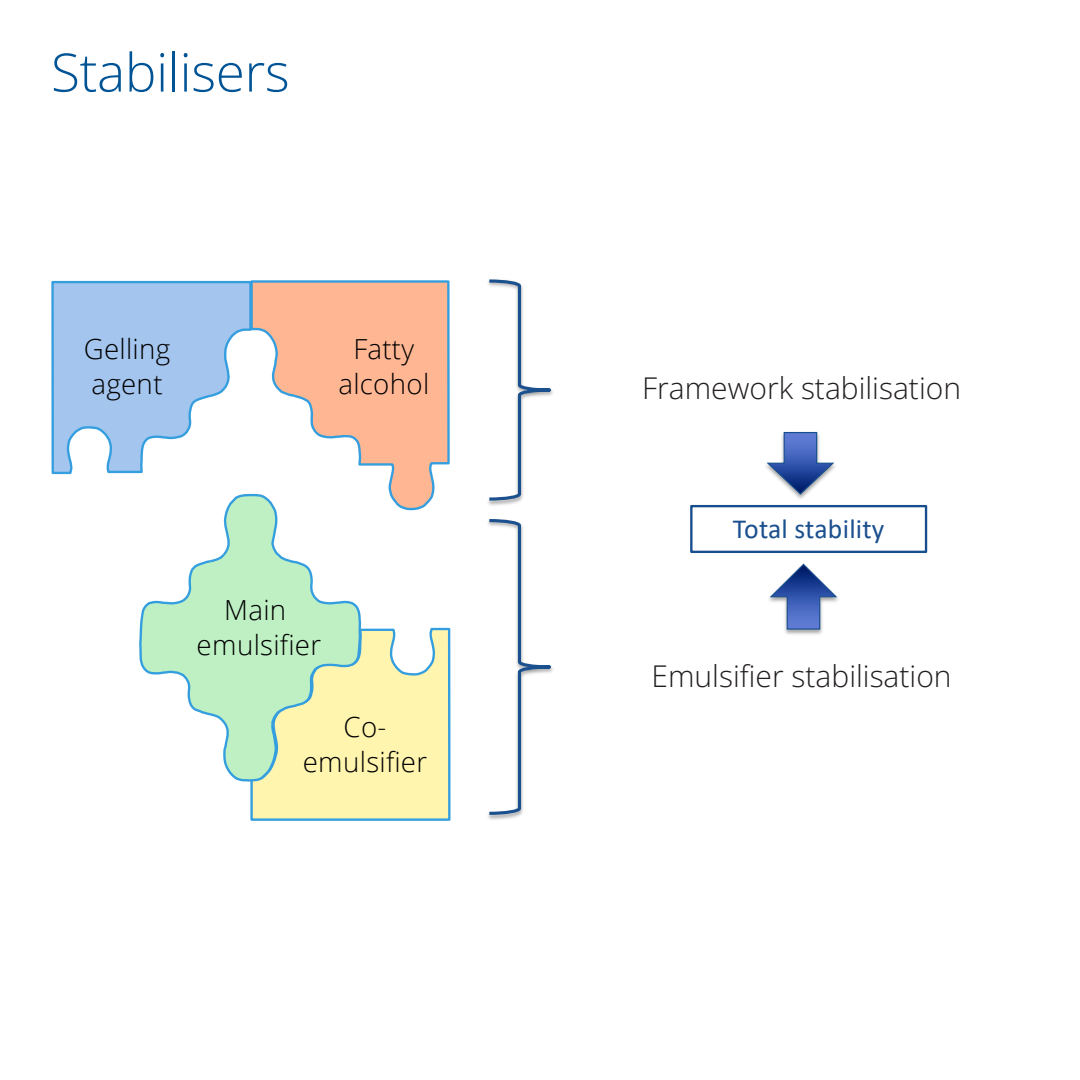
<style>
.page{position:relative;width:1080px;height:1080px;background:#fff}
.page>*{position:absolute;margin:0;border:0;box-sizing:border-box;transform-origin:0 0}
.Lauftext{font:53px "Open Sans";letter-spacing:-.005em;color:#005495}
.Lauftext-2{font:30px "Open Sans";color:#231f20}
.t1{font:300 27.7px/35px "Open Sans";letter-spacing:.01em;color:#000;text-align:center}
.t2{font:27.7px "Calibri";letter-spacing:.005em;color:#1b508e}
</style>
<div class="page">
<img style="left:488px;top:502px;width:30px;height:4px">
<svg style="left:488px;top:279px;width:65px;height:223px"></svg>
<svg style="left:51px;top:280px;width:400px;height:541px"></svg>
<svg style="left:249px;top:280px;width:202px;height:231px"></svg>
<img style="left:488px;top:816px;width:31px;height:4px">
<svg style="left:488px;top:519px;width:65px;height:297px"></svg>
<div style="left:690px;top:505px;width:237px;height:48px;border:2px solid #174e8e"></div>
<svg style="left:766px;top:431px;width:69px;height:65px"></svg>
<img style="left:785px;top:630px;width:38px;height:5px">
<svg style="left:769px;top:563px;width:69px;height:67px"></svg>
<p class="Lauftext" style="left:51px;top:36px;width:240px">Stabilisers</p>
<p class="t1" style="left:84px;top:330px;width:88px;line-height:35.4px;text-align:left">Gelling agent</p>
<p class="t1" style="left:338px;top:330px;width:92px;line-height:35.4px">Fatty alcohol</p>
<p class="t1" style="left:197px;top:592px;width:126px">Main emulsifier</p>
<p class="t1" style="left:303px;top:709px;width:126px">Co&shy;emulsifier</p>
<p class="Lauftext-2" style="left:642px;top:368px;width:320px">Framework stabilisation</p>
<p class="t1" style="left:620px;top:371px;width:301px">Framework stabilisation</p>
<p class="t2" style="left:733px;top:509px;width:153px">Total stability</p>
<p class="t1" style="left:630px;top:647px;width:284px">Emulsifier stabilisation</p>
<p class="Lauftext-2" style="left:652px;top:656px;width:302px">Emulsifier stabilisation</p>
</div>
